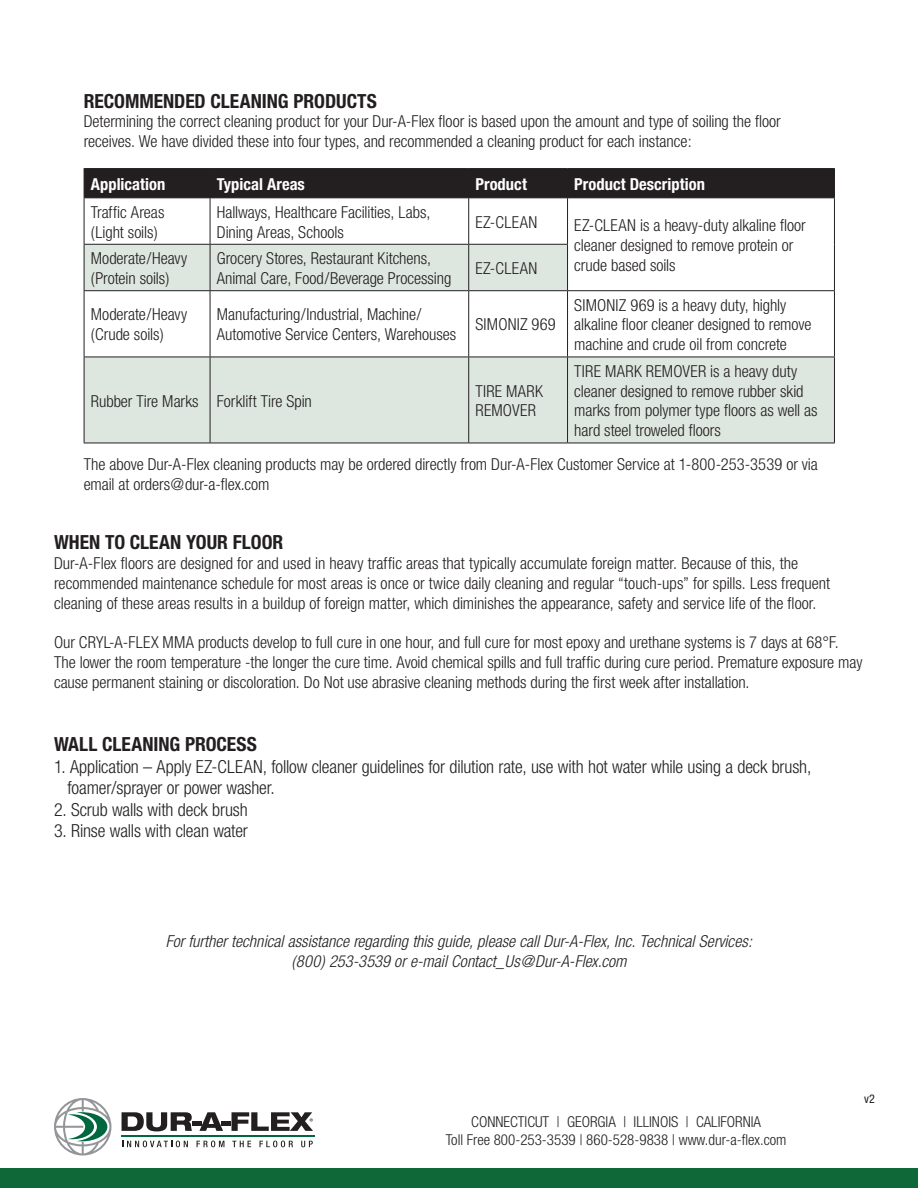
<style>
.page{position:relative;width:918px;height:1188px;background:#fff}
.page>*{position:absolute;margin:0;border:0;box-sizing:border-box;transform-origin:0 0}
.t1{font:700 condensed 19.5px "Helvetica Neue";color:#231f20}
.t2{font:300 condensed 18px/21.6px "Helvetica Neue";letter-spacing:-.01em;color:#231f20}
.t3{font:300 condensed 16.5px/19.8px "Helvetica Neue";color:#231f20}
.t4{font:italic 300 condensed 16.5px "Helvetica Neue";color:#231f20}
.t5{font:700 condensed 16.5px "Helvetica Neue";color:#fff}
.t6{font:300 condensed 15px "Helvetica Neue";color:#231f20}
.t7{font:condensed 12px "Helvetica Neue";color:#231f20}
</style>
<div class="page">
<svg style="left:85px;top:245px;width:749px;height:198px;fill:#dee7df"></svg>
<hr style="left:84px;top:168px;width:126px;height:1px;background:#231f20">
<hr style="left:210px;top:168px;width:259px;height:1px;background:#231f20">
<hr style="left:469px;top:168px;width:99px;height:1px;background:#231f20">
<hr style="left:568px;top:168px;width:267px;height:1px;background:#231f20">
<div style="left:84px;top:169px;width:751px;height:28px;background:#231f20"></div>
<hr style="left:84px;top:197px;width:126px;height:1px;background:#231f20">
<hr style="left:84px;top:198px;width:1px;height:46px;background:#231f20">
<hr style="left:210px;top:197px;width:259px;height:1px;background:#231f20">
<hr style="left:210px;top:198px;width:1px;height:46px;background:#231f20">
<hr style="left:469px;top:197px;width:99px;height:1px;background:#231f20">
<hr style="left:468px;top:198px;width:1px;height:46px;background:#231f20">
<hr style="left:568px;top:197px;width:267px;height:1px;background:#231f20">
<hr style="left:567px;top:198px;width:1px;height:46px;background:#231f20">
<hr style="left:834px;top:198px;width:1px;height:46px;background:#231f20">
<hr style="left:84px;top:244px;width:126px;height:1px;background:#231f20">
<hr style="left:84px;top:245px;width:1px;height:45px;background:#231f20">
<hr style="left:210px;top:244px;width:259px;height:1px;background:#231f20">
<hr style="left:210px;top:245px;width:1px;height:45px;background:#231f20">
<hr style="left:469px;top:244px;width:99px;height:1px;background:#231f20">
<hr style="left:468px;top:245px;width:1px;height:45px;background:#231f20">
<hr style="left:567px;top:245px;width:1px;height:45px;background:#231f20">
<hr style="left:834px;top:244px;width:1px;height:46px;background:#231f20">
<hr style="left:84px;top:290px;width:126px;height:1px;background:#231f20">
<hr style="left:84px;top:291px;width:1px;height:66px;background:#231f20">
<hr style="left:210px;top:290px;width:259px;height:1px;background:#231f20">
<hr style="left:210px;top:291px;width:1px;height:66px;background:#231f20">
<hr style="left:469px;top:290px;width:99px;height:1px;background:#231f20">
<hr style="left:468px;top:291px;width:1px;height:66px;background:#231f20">
<hr style="left:568px;top:290px;width:267px;height:1px;background:#231f20">
<hr style="left:567px;top:291px;width:1px;height:66px;background:#231f20">
<hr style="left:834px;top:291px;width:1px;height:66px;background:#231f20">
<hr style="left:84px;top:357px;width:126px;height:1px;background:#231f20">
<hr style="left:84px;top:357px;width:1px;height:86px;background:#231f20">
<hr style="left:210px;top:357px;width:259px;height:1px;background:#231f20">
<hr style="left:210px;top:357px;width:1px;height:86px;background:#231f20">
<hr style="left:469px;top:357px;width:99px;height:1px;background:#231f20">
<hr style="left:468px;top:357px;width:1px;height:86px;background:#231f20">
<hr style="left:568px;top:357px;width:267px;height:1px;background:#231f20">
<hr style="left:567px;top:357px;width:1px;height:86px;background:#231f20">
<hr style="left:834px;top:357px;width:1px;height:86px;background:#231f20">
<hr style="left:84px;top:443px;width:126px;height:1px;background:#231f20">
<hr style="left:210px;top:443px;width:259px;height:1px;background:#231f20">
<hr style="left:469px;top:443px;width:99px;height:1px;background:#231f20">
<hr style="left:568px;top:443px;width:267px;height:1px;background:#231f20">
<div style="left:0;top:1168px;width:918px;height:20px;background:#0f6838"></div>
<svg style="left:122px;top:1141px;width:66px;height:6px"></svg>
<svg style="left:197px;top:1141px;width:27px;height:6px"></svg>
<svg style="left:232px;top:1141px;width:19px;height:6px"></svg>
<svg style="left:260px;top:1141px;width:33px;height:6px"></svg>
<svg style="left:301px;top:1141px;width:12px;height:6px"></svg>
<svg style="left:122px;top:1112px;width:101px;height:19px"></svg>
<hr style="left:221px;top:1121px;width:10px;height:4px;background:#231f20">
<hr style="left:121px;top:1135px;width:193px;height:1px;background:#00673e">
<svg style="left:232px;top:1112px;width:81px;height:19px"></svg>
<svg style="left:54px;top:1098px;width:57px;height:57px"></svg>
<p class="t1" style="left:84px;top:89px;width:295px">RECOMMENDED CLEANING PRODUCTS</p>
<p class="t3" style="left:84px;top:112px;width:699px">Determining the correct cleaning product for your Dur-A-Flex floor is based upon the amount and type of soiling the floor receives. We have divided these into four types, and recommended a cleaning product for each instance:</p>
<p class="t5" style="left:91px;top:174px;width:76px">Application</p>
<p class="t5" style="left:217px;top:174px;width:90px">Typical Areas</p>
<p class="t5" style="left:475px;top:174px;width:53px">Product</p>
<p class="t5" style="left:574px;top:174px;width:132px">Product Description</p>
<p class="t3" style="left:91px;top:202px;width:75px">Traffic Areas</p>
<p class="t3" style="left:91px;top:222px;width:68px">(Light soils)</p>
<p class="t3" style="left:217px;top:202px;width:215px">Hallways, Healthcare Facilities, Labs,<br>Dining Areas, Schools</p>
<p class="t3" style="left:475px;top:212px;width:63px">EZ-CLEAN</p>
<p class="t3" style="left:574px;top:215px;width:233px">EZ-CLEAN is a heavy-duty alkaline floor cleaner designed to remove protein or crude based soils</p>
<p class="t3" style="left:91px;top:248px;width:98px">Moderate/Heavy (Protein soils)</p>
<p class="t3" style="left:217px;top:248px;width:236px">Grocery Stores, Restaurant Kitchens,<br>Animal Care, Food/Beverage Processing</p>
<p class="t3" style="left:475px;top:258px;width:63px">EZ-CLEAN</p>
<p class="t3" style="left:91px;top:305px;width:98px">Moderate/Heavy (Crude soils)</p>
<p class="t3" style="left:217px;top:305px;width:241px">Manufacturing/Industrial, Machine/<br>Automotive Service Centers, Warehouses</p>
<p class="t3" style="left:475px;top:315px;width:82px">SIMONIZ 969</p>
<p class="t3" style="left:574px;top:295px;width:239px">SIMONIZ 969 is a heavy duty, highly alkaline floor cleaner designed to remove machine and crude oil from concrete</p>
<p class="t3" style="left:91px;top:391px;width:109px">Rubber Tire Marks</p>
<p class="t3" style="left:217px;top:391px;width:97px">Forklift Tire Spin</p>
<p class="t3" style="left:475px;top:381px;width:69px">TIRE MARK<br>REMOVER</p>
<p class="t3" style="left:574px;top:361px;width:245px">TIRE MARK REMOVER is a heavy duty cleaner designed to remove rubber skid marks from polymer type floors as well as hard steel troweled floors</p>
<p class="t3" style="left:84px;top:454px;width:736px">The above Dur-A-Flex cleaning products may be ordered directly from Dur-A-Flex Customer Service at 1-800-253-3539 or via email at orders@dur-a-flex.com</p>
<p class="t1" style="left:54px;top:531px;width:231px">WHEN TO CLEAN YOUR FLOOR</p>
<p class="t3" style="left:54px;top:553px;width:778px">Dur-A-Flex floors are designed for and used in heavy traffic areas that typically accumulate foreign matter. Because of this, the recommended maintenance schedule for most areas is once or twice daily cleaning and regular “touch-ups” for spills. Less frequent cleaning of these areas results in a buildup of foreign matter, which diminishes the appearance, safety and service life of the floor.</p>
<p class="t3" style="left:54px;top:632px;width:810px">Our CRYL-A-FLEX MMA products develop to full cure in one hour, and full cure for most epoxy and urethane systems is 7 days at 68°F.<br>The lower the room temperature -the longer the cure time. Avoid chemical spills and full traffic during cure period. Premature exposure may cause permanent staining or discoloration. Do Not use abrasive cleaning methods during the first week after installation.</p>
<p class="t1" style="left:54px;top:732px;width:205px">WALL CLEANING PROCESS</p>
<p class="t2" style="left:68px;top:755px;width:745px;text-indent:-14px">1. Application – Apply EZ-CLEAN, follow cleaner guidelines for dilution rate, use with hot water while using a deck brush, foamer/sprayer or power washer.</p>
<p class="t2" style="left:54px;top:798px;width:195px">2. Scrub walls with deck brush</p>
<p class="t2" style="left:54px;top:820px;width:195px">3. Rinse walls with clean water</p>
<p class="t4" style="left:166px;top:932px;width:588px">For further technical assistance regarding this guide, please call Dur-A-Flex, Inc. Technical Services:</p>
<p class="t4" style="left:291px;top:952px;width:337px">(800) 253-3539 or e-mail Contact_Us@Dur-A-Flex.com</p>
<p class="t6" style="left:471px;top:1113px;width:291px">CONNECTICUT | GEORGIA | ILLINOIS | CALIFORNIA</p>
<p class="t6" style="left:446px;top:1131px;width:342px">Toll Free 800-253-3539 | 860-528-9838 | www.dur-a-flex.com</p>
<p class="t7" style="left:864px;top:1091px;width:12px">v2</p>
</div>
